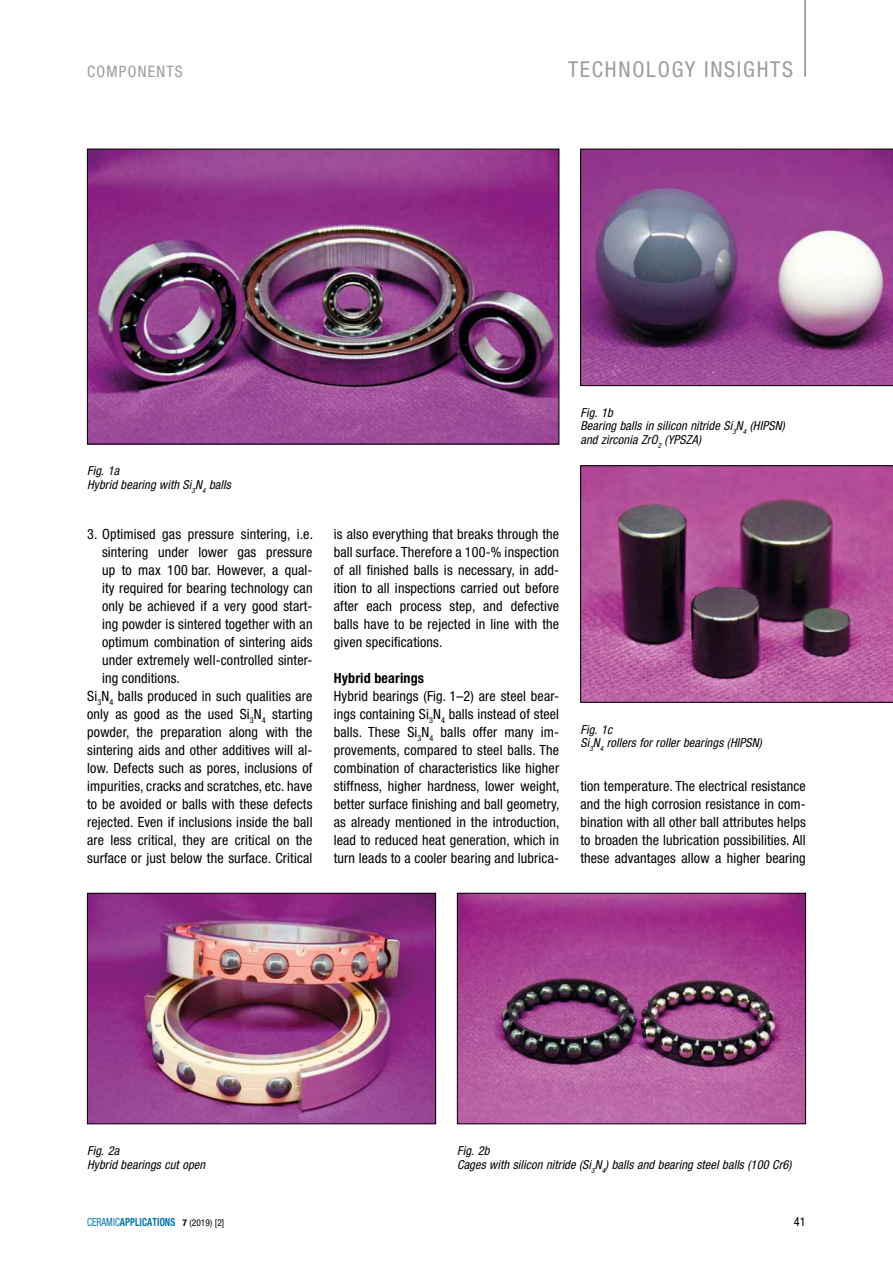
<style>
.page{position:relative;width:893px;height:1263px;background:#fff}
.page>*{position:absolute;margin:0;border:0;box-sizing:border-box;transform-origin:0 0}
.t1{font:condensed 21.9px "Helvetica Neue";letter-spacing:.08em;color:#9d9d9c}
.t2{font:condensed 15.75px "Helvetica Neue";letter-spacing:.08em;color:#9d9d9c}
.t3{font:condensed 14.1px/18px "Helvetica Neue";letter-spacing:.01em;color:#000;text-align:justify}
.t4{font:700 condensed 14.1px "Helvetica Neue";letter-spacing:.01em;color:#000}
.t5{font:italic condensed 12.3px/13.5px "Helvetica Neue";letter-spacing:.01em;color:#000}
.t6{font:condensed 12.3px "Helvetica Neue";color:#000}
.t7{font:700 condensed 11.25px "Helvetica Neue";letter-spacing:.01em;color:#0077ae;scale:.83 1}
.s1{font-weight:400}
.s2{font-size:9.3px;color:#000}
.s3{font-weight:400;font-size:9.3px;color:#000}
</style>
<div class="page">
<hr style="left:804px;top:0;width:2px;height:77px;background:#878787">
<img style="left:89px;top:151px;width:468px;height:291px">
<svg style="left:580px;top:465px;width:313px;height:237px"></svg>
<svg style="left:580px;top:149px;width:313px;height:237px"></svg>
<img style="left:89px;top:895px;width:345px;height:227px">
<div style="left:87px;top:893px;width:349px;height:231px;border:1px solid #000"></div>
<img style="left:459px;top:895px;width:345px;height:227px">
<div style="left:457px;top:893px;width:349px;height:231px;border:1px solid #000"></div>
<p class="t2" style="left:87px;top:62px;width:97px">COMPONENTS</p>
<h1 class="t1" style="left:568px;top:56px;width:227px">TECHNOLOGY INSIGHTS</h1>
<p class="t5" style="left:87px;top:464px;width:145px">Fig. 1a<br>Hybrid bearing with Si<sub>3</sub>N<sub>4</sub> balls</p>
<p class="t3" style="left:87px;top:524px;width:227px">3. Optimised gas pressure sintering, i.e.</p>
<p class="t3" style="left:102px;top:542px;width:212px">sintering under lower gas pressure</p>
<p class="t3" style="left:102px;top:560px;width:212px">up to max 100 bar. However, a qual-</p>
<p class="t3" style="left:102px;top:578px;width:212px">ity required for bearing technology can</p>
<p class="t3" style="left:102px;top:596px;width:212px">only be achieved if a very good start-</p>
<p class="t3" style="left:102px;top:614px;width:212px">ing powder is sintered together with an</p>
<p class="t3" style="left:102px;top:632px;width:212px">optimum combination of sintering aids</p>
<p class="t3" style="left:102px;top:650px;width:212px">under extremely well-controlled sinter-</p>
<p class="t3" style="left:102px;top:668px;width:79px">ing conditions.</p>
<p class="t3" style="left:87px;top:686px;width:227px">Si<sub>3</sub>N<sub>4</sub> balls produced in such qualities are</p>
<p class="t3" style="left:87px;top:704px;width:227px">only as good as the used Si<sub>3</sub>N<sub>4</sub> starting</p>
<p class="t3" style="left:87px;top:722px;width:227px">powder, the preparation along with the</p>
<p class="t3" style="left:87px;top:740px;width:227px">sintering aids and other additives will al-</p>
<p class="t3" style="left:87px;top:758px;width:227px">low. Defects such as pores, inclusions of</p>
<p class="t3" style="left:87px;top:776px;width:227px">impurities, cracks and scratches, etc. have</p>
<p class="t3" style="left:87px;top:794px;width:227px">to be avoided or balls with these defects</p>
<p class="t3" style="left:87px;top:812px;width:227px">rejected. Even if inclusions inside the ball</p>
<p class="t3" style="left:87px;top:830px;width:227px">are less critical, they are critical on the</p>
<p class="t3" style="left:87px;top:848px;width:227px">surface or just below the surface. Critical</p>
<p class="t3" style="left:334px;top:524px;width:227px">is also everything that breaks through the ball surface. Therefore a 100-% inspection of all finished balls is necessary, in add&shy;ition to all inspections carried out before after each process step, and defective balls have to be rejected in line with the given specifications.</p>
<p class="t4" style="left:334px;top:669px;width:92px">Hybrid bearings</p>
<p class="t3" style="left:334px;top:686px;width:227px">Hybrid bearings (Fig. 1–2) are steel bear&shy;ings containing Si<sub>3</sub>N<sub>4</sub> balls instead of steel balls. These Si<sub>3</sub>N<sub>4</sub> balls offer many im&shy;provements, compared to steel balls. The combination of characteristics like higher stiffness, higher hardness, lower weight, better surface finishing and ball geometry, as already mentioned in the introduction, lead to reduced heat generation, which in turn leads to a cooler bearing and lubrica-</p>
<p class="t5" style="left:580px;top:406px;width:206px">Fig. 1b<br>Bearing balls in silicon nitride Si<sub>3</sub>N<sub>4</sub> (HIPSN) and zirconia ZrO<sub>2</sub> (YPSZA)</p>
<p class="t5" style="left:580px;top:722px;width:183px">Fig. 1c<br>Si<sub>3</sub>N<sub>4</sub> rollers for roller bearings (HIPSN)</p>
<p class="t3" style="left:580px;top:776px;width:227px">tion temperature. The electrical resistance and the high corrosion resistance in com&shy;bination with all other ball attributes helps to broaden the lubrication possibilities. All these advantages allow a higher bearing</p>
<p class="t5" style="left:87px;top:1144px;width:120px">Fig. 2a<br>Hybrid bearings cut open</p>
<p class="t5" style="left:457px;top:1144px;width:336px">Fig. 2b<br>Cages with silicon nitride (Si<sub>3</sub>N<sub>4</sub>) balls and bearing steel balls (100 Cr6)</p>
<p class="t7" style="left:87px;top:1215px;width:167px"><span class="s1">CERAMIC</span>APPLICATIONS <span class="s2">7</span> <span class="s3">(2019) [2]</span></p>
<p class="t6" style="left:794px;top:1214px;width:14px">41</p>
</div>
